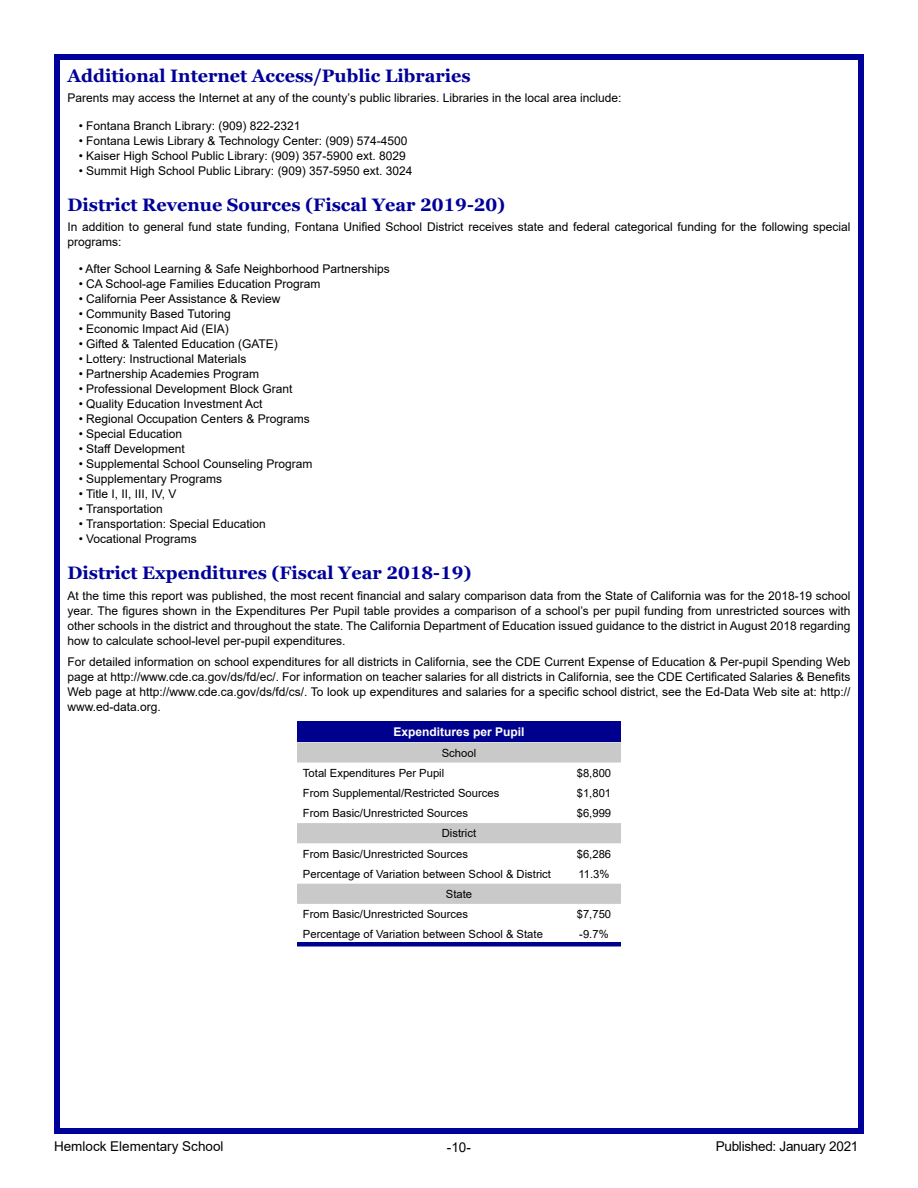
<style>
.page{position:relative;width:918px;height:1188px;background:#fff}
.page>*{position:absolute;margin:0;border:0;box-sizing:border-box;transform-origin:0 0}
.t1{font:700 18px "Georgia";color:#00009a}
.t2{font:13.5px "Arial";color:#000}
.t3{font:13.5px "Arial";letter-spacing:-.02em;color:#000}
.t4{font:12px/15px "Arial";color:#000;text-align:justify}
.t5{font:700 12px "Arial";color:#fff}
.t6{font:11.25px/20.2px "Arial";color:#000}
</style>
<div class="page">
<div style="left:54px;top:54px;width:810px;height:1080px;border:6px solid #00009a"></div>
<div style="left:297px;top:722px;width:324px;height:20px;background:#00008f"></div>
<svg style="left:297px;top:742px;width:324px;height:162px"></svg>
<hr style="left:297px;top:942px;width:270px;height:4px;background:#00008f">
<hr style="left:567px;top:942px;width:54px;height:4px;background:#00008f">
<h1 class="t1" style="left:68px;top:64px;width:405px">Additional Internet Access/Public Libraries</h1>
<p class="t4" style="left:68px;top:90px;width:556px">Parents may access the Internet at any of the county’s public libraries. Libraries in the local area include:</p>
<p class="t4" style="left:79px;top:118px;width:223px">• Fontana Branch Library: (909) 822-2321</p>
<p class="t4" style="left:79px;top:133px;width:330px">• Fontana Lewis Library &amp; Technology Center: (909) 574-4500</p>
<p class="t4" style="left:79px;top:148px;width:329px">• Kaiser High School Public Library: (909) 357-5900 ext. 8029</p>
<p class="t4" style="left:79px;top:163px;width:335px">• Summit High School Public Library: (909) 357-5950 ext. 3024</p>
<h1 class="t1" style="left:68px;top:193px;width:439px">District Revenue Sources (Fiscal Year 2019-20)</h1>
<p class="t4" style="left:68px;top:219px;width:784px">In addition to general fund state funding, Fontana Unified School District receives state and federal categorical funding for the following special programs:</p>
<p class="t4" style="left:79px;top:262px;width:313px">• After School Learning &amp; Safe Neighborhood Partnerships</p>
<p class="t4" style="left:79px;top:277px;width:243px">• CA School-age Families Education Program</p>
<p class="t4" style="left:79px;top:292px;width:203px">• California Peer Assistance &amp; Review</p>
<p class="t4" style="left:79px;top:307px;width:154px">• Community Based Tutoring</p>
<p class="t4" style="left:79px;top:322px;width:152px">• Economic Impact Aid (EIA)</p>
<p class="t4" style="left:79px;top:337px;width:201px">• Gifted &amp; Talented Education (GATE)</p>
<p class="t4" style="left:79px;top:352px;width:169px">• Lottery: Instructional Materials</p>
<p class="t4" style="left:79px;top:367px;width:182px">• Partnership Academies Program</p>
<p class="t4" style="left:79px;top:382px;width:215px">• Professional Development Block Grant</p>
<p class="t4" style="left:79px;top:397px;width:185px">• Quality Education Investment Act</p>
<p class="t4" style="left:79px;top:412px;width:232px">• Regional Occupation Centers &amp; Programs</p>
<p class="t4" style="left:79px;top:427px;width:105px">• Special Education</p>
<p class="t4" style="left:79px;top:442px;width:107px">• Staff Development</p>
<p class="t4" style="left:79px;top:457px;width:235px">• Supplemental School Counseling Program</p>
<p class="t4" style="left:79px;top:472px;width:145px">• Supplementary Programs</p>
<p class="t4" style="left:79px;top:487px;width:99px">• Title I, II, III, IV, V</p>
<p class="t4" style="left:79px;top:502px;width:86px">• Transportation</p>
<p class="t4" style="left:79px;top:517px;width:188px">• Transportation: Special Education</p>
<p class="t4" style="left:79px;top:532px;width:120px">• Vocational Programs</p>
<h1 class="t1" style="left:68px;top:562px;width:406px">District Expenditures (Fiscal Year 2018-19)</h1>
<p class="t4" style="left:68px;top:588px;width:784px">At the time this report was published, the most recent financial and salary comparison data from the State of California was for the 2018-19 school year. The figures shown in the Expenditures Per Pupil table provides a comparison of a school’s per pupil funding from unrestricted sources with other schools in the district and throughout the state. The California Department of Education issued guidance to the district in August 2018 regarding how to calculate school-level per-pupil expenditures.</p>
<p class="t4" style="left:68px;top:655px;width:784px">For detailed information on school expenditures for all districts in California, see the CDE Current Expense of Education &amp; Per-pupil Spending Web page at http://www.cde.ca.gov/ds/fd/ec/. For information on teacher salaries for all districts in California, see the CDE Certificated Salaries &amp; Benefits Web page at http://www.cde.ca.gov/ds/fd/cs/. To look up expenditures and salaries for a specific school district, see the Ed-Data Web site at: http:// www.ed-data.org.</p>
<p class="t5" style="left:394px;top:724px;width:132px">Expenditures per Pupil</p>
<p class="t6" style="left:303px;top:742px;width:175px;text-indent:139px">School<br>Total Expenditures Per Pupil</p>
<p class="t6" style="left:577px;top:763px;width:36px">$8,800</p>
<p class="t6" style="left:303px;top:783px;width:198px">From Supplemental/Restricted Sources</p>
<p class="t6" style="left:577px;top:783px;width:36px">$1,801</p>
<p class="t6" style="left:303px;top:803px;width:167px">From Basic/Unrestricted Sources</p>
<p class="t6" style="left:577px;top:803px;width:36px">$6,999</p>
<p class="t6" style="left:303px;top:823px;width:175px;text-indent:139px">District<br>From Basic/Unrestricted Sources</p>
<p class="t6" style="left:577px;top:843px;width:36px">$6,286</p>
<p class="t6" style="left:303px;top:864px;width:250px">Percentage of Variation between School &amp; District</p>
<p class="t6" style="left:578px;top:864px;width:33px">11.3%</p>
<p class="t6" style="left:303px;top:884px;width:171px;text-indent:143px">State<br>From Basic/Unrestricted Sources</p>
<p class="t6" style="left:577px;top:904px;width:36px">$7,750</p>
<p class="t6" style="left:303px;top:924px;width:241px">Percentage of Variation between School &amp; State</p>
<p class="t6" style="left:579px;top:924px;width:31px">-9.7%</p>
<p class="t2" style="left:54px;top:1137px;width:171px">Hemlock Elementary School</p>
<p class="t2" style="left:447px;top:1138px;width:26px">-10-</p>
<p class="t3" style="left:716px;top:1136px;width:144px">Published: January 2021</p>
</div>
